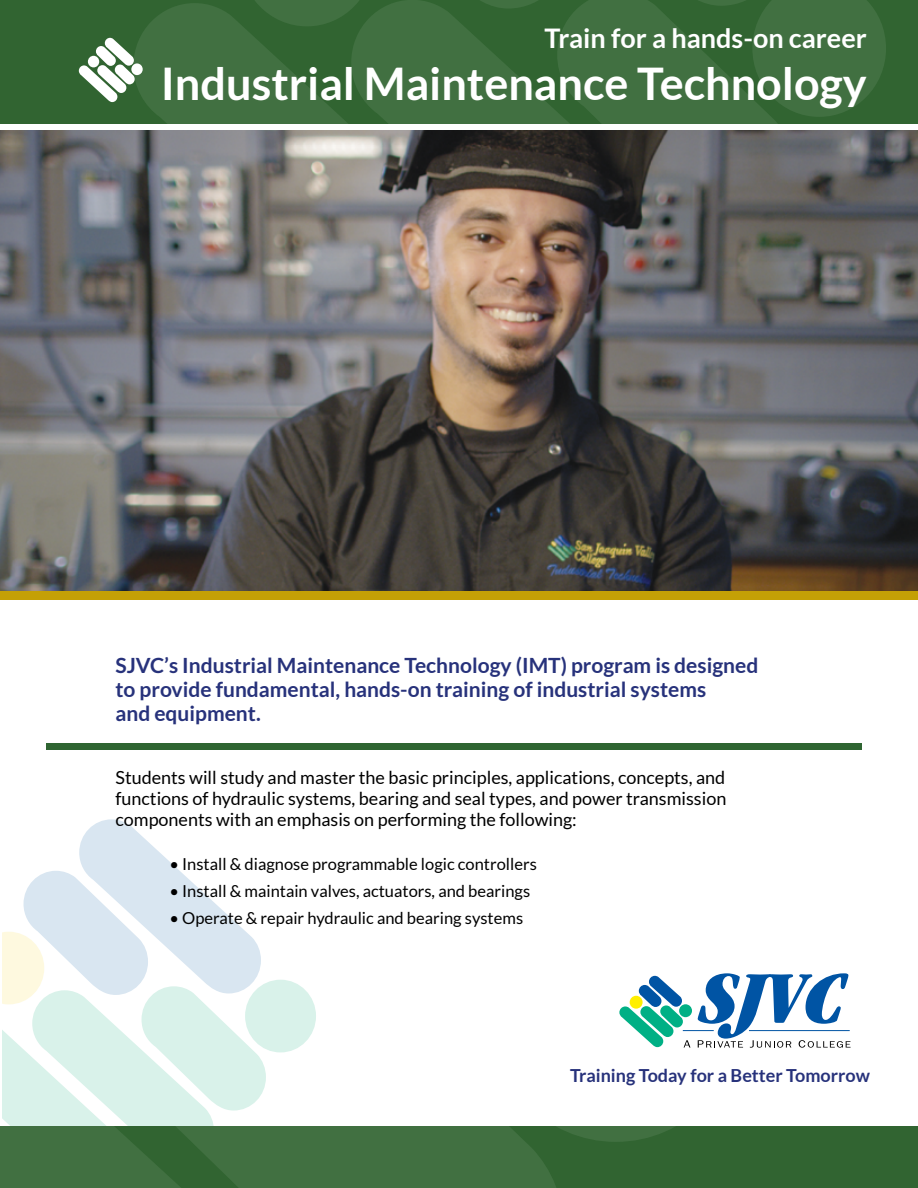
<style>
.page{position:relative;width:918px;height:1188px;background:#fff}
.page>*{position:absolute;margin:0;border:0;box-sizing:border-box;transform-origin:0 0}
.t1{font:700 45px "Lato";color:#fff}
.t2{font:700 27px "Lato";color:#fff}
.t3{font:700 21px "Lato";color:#27327b}
.t4{font:18px "Lato";color:#000}
.t5{font:700 18px "Lato";color:#27327b}
.t6{font:16.5px "Lato";color:#000}
</style>
<div class="page">
<div style="left:0;top:0;width:918px;height:124px;background:#316431"></div>
<svg style="left:135px;top:3px;width:105px;height:121px;fill:#417041"></svg>
<svg style="left:240px;top:0;width:646px;height:124px"></svg>
<div style="left:0;top:590px;width:918px;height:10px;background:#c4a006"></div>
<svg style="left:79px;top:38px;width:56px;height:64px"></svg>
<div style="left:88px;top:56px;width:11px;height:11px;background:#fff;border-radius:50%"></div>
<div style="left:131px;top:63px;width:12px;height:12px;background:#fff;border-radius:50%"></div>
<div style="left:46px;top:744px;width:816px;height:6px;background:#2f6532"></div>
<div style="left:0;top:1127px;width:918px;height:61px;background:#316431"></div>
<img style="left:0;top:130px;width:918px;height:460px">
<svg style="left:0;top:819px;width:851px;height:369px"></svg>
<p class="t2" style="left:544px;top:22px;width:324px">Train for a hands-on career</p>
<p class="t1" style="left:161px;top:58px;width:707px">Industrial Maintenance Technology</p>
<p class="t3" style="left:115px;top:654px;width:644px">SJVC’s Industrial Maintenance Technology (IMT) program is designed</p>
<p class="t3" style="left:115px;top:678px;width:592px">to provide fundamental, hands-on training of industrial systems</p>
<p class="t3" style="left:115px;top:702px;width:147px">and equipment.</p>
<p class="t4" style="left:115px;top:768px;width:611px">Students will study and master the basic principles, applications, concepts, and</p>
<p class="t4" style="left:115px;top:789px;width:612px">functions of hydraulic systems, bearing and seal types, and power transmission</p>
<p class="t4" style="left:115px;top:810px;width:463px">components with an emphasis on performing the following:</p>
<p class="t6" style="left:169px;top:854px;width:369px">• Install &amp; diagnose programmable logic controllers</p>
<p class="t6" style="left:169px;top:881px;width:362px">• Install &amp; maintain valves, actuators, and bearings</p>
<p class="t6" style="left:169px;top:908px;width:355px">• Operate &amp; repair hydraulic and bearing systems</p>
<p class="t5" style="left:570px;top:1066px;width:301px">Training Today for a Better Tomorrow</p>
</div>
